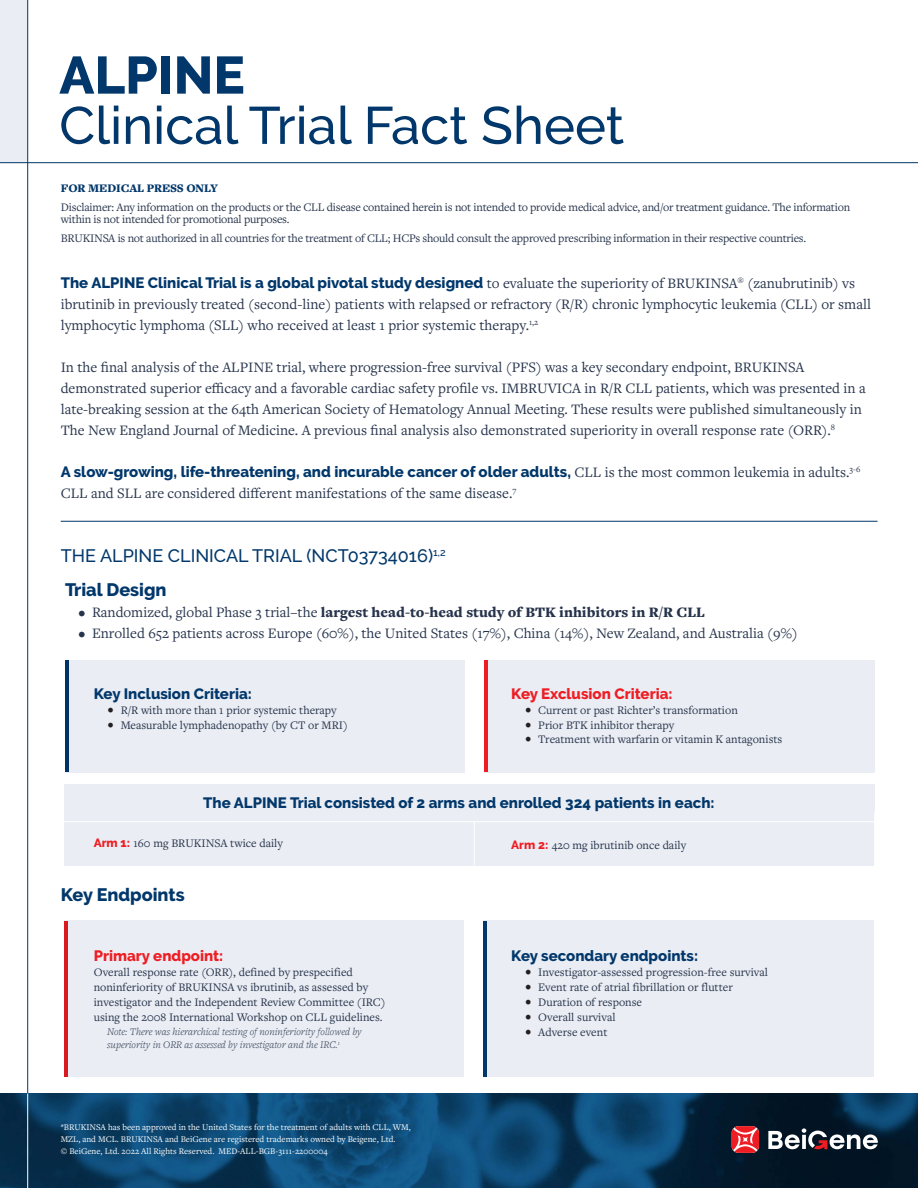
<style>
.page{position:relative;width:918px;height:1188px;background:#fff}
.page>*{position:absolute;margin:0;border:0;box-sizing:border-box;transform-origin:0 0}
.t1{font:500 52.5px "Raleway";color:#01376a}
.t2{font:800 52.5px "Raleway";color:#01376a}
.t3{font:500 18px/33.8px "Raleway";color:#01376a}
.t4{font:800 18px "Raleway";color:#01376a}
.t5{font:15px/21px "Freight Text Pro";color:#26334b}
.t6{font:800 15px "Raleway";color:#01376a}
.t7{font:900 15px "Freight Text Pro";color:#26334b}
.t8{font:800 15px "Raleway";color:#ee1d23}
.t9{font:12px/15px "Freight Text Pro";color:#26334b}
.t10{font:12px/12px "Freight Text Pro";letter-spacing:-.02em;color:#26334b}
.t11{font:900 12px "Freight Text Pro";letter-spacing:-.01em;color:#01376a}
.t12{font:italic 300 10.5px/13.5px "Freight Text Pro";color:#26334b}
.t13{font:9px/12px "Freight Text Pro";color:#fff}
.s1{font-family:"Freight Text Pro";font-weight:400;color:#26334b}
.s2{font-weight:800}
.s3{font-weight:400}
.s4{font-family:"Minion Pro";font-size:18px;color:#231f20}
.s5{font-family:"Raleway";font-weight:800;color:#ee1d23}
</style>
<div class="page">
<img style="left:0;top:1094px;width:918px;height:94px">
<div style="left:0;top:0;width:28px;height:163px;background:#eaedf3"></div>
<svg style="left:732px;top:1126px;width:27px;height:27px"></svg>
<svg style="left:768px;top:1128px;width:110px;height:21px"></svg>
<hr style="left:27px;top:0;width:1px;height:1094px;background:#01376a">
<hr style="left:27px;top:1094px;width:1px;height:94px;background:#fff">
<hr style="left:0;top:162px;width:918px;height:1px;background:#01376a">
<div style="left:65px;top:660px;width:399px;height:112px;background:#eaedf3"></div>
<div style="left:484px;top:660px;width:390px;height:112px;background:#eaedf3"></div>
<hr style="left:484px;top:660px;width:3px;height:112px;background:#ee1d23">
<hr style="left:61px;top:521px;width:817px;height:1px;background:#01376a">
<div style="left:64px;top:784px;width:811px;height:81px;background:#eaedf3"></div>
<hr style="left:59px;top:821px;width:831px;height:1px;background:#fff">
<hr style="left:474px;top:821px;width:1px;height:44px;background:#fff">
<hr style="left:874px;top:813px;width:1px;height:224px;background:#fff">
<div style="left:65px;top:920px;width:399px;height:157px;background:#eaedf3"></div>
<div style="left:484px;top:920px;width:390px;height:157px;background:#eaedf3"></div>
<hr style="left:484px;top:921px;width:3px;height:156px;background:#01376a">
<h1 class="t2" style="left:59px;top:45px;width:187px">ALPINE</h1>
<h1 class="t1" style="left:59px;top:95px;width:566px">Clinical Trial Fact Sheet</h1>
<p class="t11" style="left:61px;top:180px;width:158px">FOR MEDICAL PRESS ONLY</p>
<p class="t10" style="left:61px;top:201px;width:791px">Disclaimer: Any information on the products or the CLL disease contained herein is not intended to provide medical advice, and/or treatment guidance. The information within is not intended for promotional purposes.</p>
<p class="t10" style="left:61px;top:231px;width:747px">BRUKINSA is not authorized in all countries for the treatment of CLL; HCPs should consult the approved prescribing information in their respective countries.</p>
<p class="t6" style="left:61px;top:274px;width:796px">The ALPINE Clinical Trial is a global pivotal study designed <span class="s1">to evaluate the superiority of BRUKINSA</span><sup>®</sup> <span class="s1">(zanubrutinib) vs</span></p>
<p class="t5" style="left:61px;top:293px;width:812px">ibrutinib in previously treated (second-line) patients with relapsed or refractory (R/R) chronic lymphocytic leukemia (CLL) or small lymphocytic lymphoma (SLL) who received at least 1 prior systemic therapy.<sup>1,2</sup></p>
<p class="t5" style="left:61px;top:356px;width:807px">In the final analysis of the ALPINE trial, where progression-free survival (PFS) was a key secondary endpoint, BRUKINSA demonstrated superior efficacy and a favorable cardiac safety profile vs. IMBRUVICA in R/R CLL patients, which was presented in a late-breaking session at the 64th American Society of Hematology Annual Meeting. These results were published simultaneously in The New England Journal of Medicine. A previous final analysis also demonstrated superiority in overall response rate (ORR).<sup>8</sup></p>
<p class="t6" style="left:61px;top:463px;width:801px">A slow-growing, life-threatening, and incurable cancer of older adults, <span class="s1">CLL is the most common leukemia in adults.</span><sup>3-6</sup></p>
<p class="t5" style="left:61px;top:482px;width:457px">CLL and SLL are considered different manifestations of the same disease.<sup>7</sup></p>
<p class="t3" style="left:61px;top:539px;width:386px">THE ALPINE CLINICAL TRIAL (NCT03734016)<sup>1,2<br></sup><span class="s2">Trial Design</span></p>
<p class="t7" style="left:79px;top:602px;width:628px"><span class="s3">• Randomized, global Phase 3 trial–the</span> largest head-to-head study of BTK inhibitors in R/R CLL</p>
<p class="t5" style="left:79px;top:622px;width:721px">• Enrolled 652 patients across Europe (60%), the United States (17%), China (14%), New Zealand, and Australia (9%)</p>
<p class="t6" style="left:94px;top:685px;width:160px">Key Inclusion Criteria:</p>
<p class="t9" style="left:107px;top:702px;width:231px"><span class="s4">•</span> R/R with more than 1 prior systemic therapy</p>
<p class="t9" style="left:107px;top:717px;width:242px"><span class="s4">•</span> Measurable lymphadenopathy (by CT or MRI)</p>
<p class="t8" style="left:511px;top:685px;width:163px">Key Exclusion Criteria:</p>
<p class="t9" style="left:525px;top:702px;width:215px"><span class="s4">•</span> Current or past Richter’s transformation</p>
<p class="t9" style="left:525px;top:717px;width:151px"><span class="s4">•</span> Prior BTK inhibitor therapy</p>
<p class="t9" style="left:525px;top:731px;width:259px"><span class="s4">•</span> Treatment with warfarin or vitamin K antagonists</p>
<p class="t6" style="left:203px;top:794px;width:513px">The ALPINE Trial consisted of 2 arms and enrolled 324 patients in each:</p>
<p class="t9" style="left:94px;top:835px;width:191px"><span class="s5">Arm 1:</span> 160 mg BRUKINSA twice daily</p>
<p class="t9" style="left:511px;top:837px;width:176px"><span class="s5">Arm 2:</span> 420 mg ibrutinib once daily</p>
<p class="t4" style="left:61px;top:884px;width:125px">Key Endpoints</p>
<p class="t8" style="left:94px;top:947px;width:131px">Primary endpoint:</p>
<p class="t9" style="left:94px;top:964px;width:293px">Overall response rate (ORR), defined by prespecified noninferiority of BRUKINSA vs ibrutinib, as assessed by investigator and the Independent Review Committee (IRC) using the 2008 International Workshop on CLL guidelines.</p>
<p class="t12" style="left:107px;top:1024px;width:256px">Note: There was hierarchical testing of noninferiority followed by superiority in ORR as assessed by investigator and the IRC.<sup>1</sup></p>
<p class="t13" style="left:61px;top:1121px;width:351px">*BRUKINSA has been approved in the United States for the treatment of adults with CLL, WM,<br>MZL, and MCL. BRUKINSA and BeiGene are registered trademarks owned by Beigene, Ltd.<br>© BeiGene, Ltd. 2022 All Rights Reserved. MED-ALL-BGB-3111-2200004</p>
<p class="t6" style="left:511px;top:947px;width:188px">Key secondary endpoints:</p>
<p class="t9" style="left:525px;top:964px;width:245px"><span class="s4">•</span> Investigator-assessed progression-free survival</p>
<p class="t9" style="left:525px;top:979px;width:210px"><span class="s4">•</span> Event rate of atrial fibrillation or flutter</p>
<p class="t9" style="left:525px;top:994px;width:119px"><span class="s4">•</span> Duration of response</p>
<p class="t9" style="left:525px;top:1009px;width:92px"><span class="s4">•</span> Overall survival</p>
<p class="t9" style="left:525px;top:1024px;width:84px"><span class="s4">•</span> Adverse event</p>
</div>
